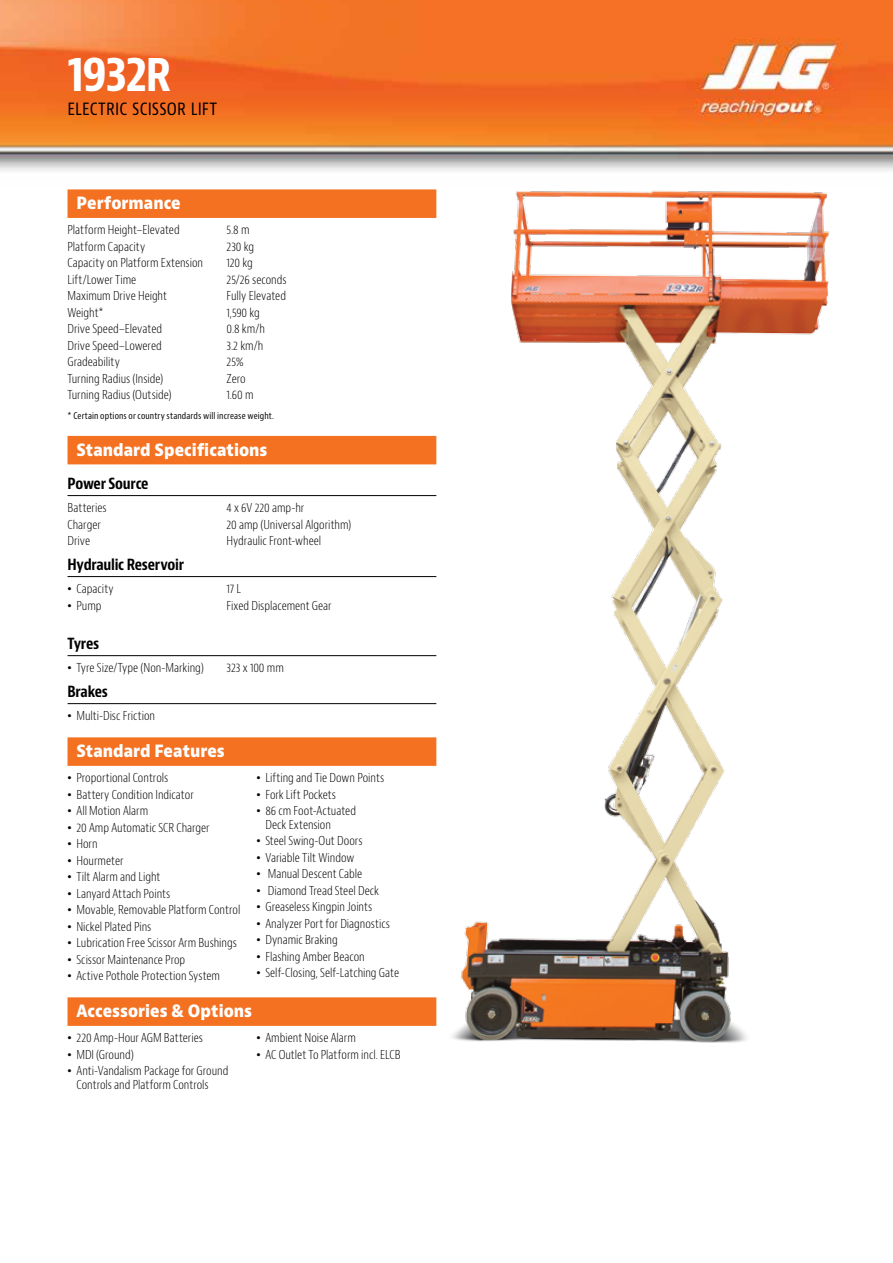
<style>
.page{position:relative;width:893px;height:1263px;background:#fff}
.page>*{position:absolute;margin:0;border:0;box-sizing:border-box;transform-origin:0 0}
.t1{font:700 condensed 48px "Bernino Sans";letter-spacing:-.035em;color:#fff}
.t2{font:condensed 18px "Bernino Sans";letter-spacing:.01em;color:#000}
.t3{font:800 16.5px "Bernino Sans";color:#fff;scale:.9 1}
.t4{font:700 condensed 15px "Bernino Sans";letter-spacing:-.015em;color:#000}
.t5{font:300 condensed 12px/13.5px "Bernino Sans";color:#000}
.t6{font:condensed 9px "Bernino Sans";letter-spacing:.01em;color:#000}
.s1{font-family:"Arial";font-weight:400;font-stretch:normal}
</style>
<div class="page">
<img style="left:0;top:0;width:893px;height:171px">
<div style="left:68px;top:189px;width:368px;height:29px;background:#f37121"></div>
<div style="left:68px;top:436px;width:368px;height:28px;background:#f37121"></div>
<hr style="left:68px;top:495px;width:368px;height:1px;background:#000">
<hr style="left:68px;top:576px;width:368px;height:1px;background:#000">
<hr style="left:68px;top:655px;width:368px;height:1px;background:#000">
<hr style="left:68px;top:703px;width:368px;height:1px;background:#000">
<div style="left:68px;top:737px;width:368px;height:29px;background:#f37121"></div>
<div style="left:68px;top:997px;width:368px;height:29px;background:#f37121"></div>
<img style="left:452px;top:190px;width:377px;height:853px">
<h1 class="t1" style="left:68px;top:44px;width:106px">1932R</h1>
<h2 class="t2" style="left:68px;top:97px;width:151px">ELECTRIC SCISSOR LIFT</h2>
<h3 class="t3" style="left:76px;top:192px;width:117px">Performance</h3>
<p class="t5" style="left:68px;top:223px;width:114px">Platform Height–Elevated</p>
<p class="t5" style="left:226px;top:223px;width:25px">5.8 m</p>
<p class="t5" style="left:68px;top:240px;width:79px">Platform Capacity</p>
<p class="t5" style="left:226px;top:240px;width:29px">230 kg</p>
<p class="t5" style="left:68px;top:256px;width:137px">Capacity on Platform Extension</p>
<p class="t5" style="left:226px;top:256px;width:28px">120 kg</p>
<p class="t5" style="left:68px;top:273px;width:70px">Lift/Lower Time</p>
<p class="t5" style="left:226px;top:273px;width:62px">25/26 seconds</p>
<p class="t5" style="left:68px;top:289px;width:101px">Maximum Drive Height</p>
<p class="t5" style="left:226px;top:289px;width:61px">Fully Elevated</p>
<p class="t5" style="left:68px;top:306px;width:38px">Weight*</p>
<p class="t5" style="left:226px;top:306px;width:35px">1,590 kg</p>
<p class="t5" style="left:68px;top:322px;width:96px">Drive Speed–Elevated</p>
<p class="t5" style="left:226px;top:322px;width:40px">0.8 km/h</p>
<p class="t5" style="left:68px;top:339px;width:96px">Drive Speed–Lowered</p>
<p class="t5" style="left:226px;top:339px;width:38px">3.2 km/h</p>
<p class="t5" style="left:68px;top:355px;width:54px">Gradeability</p>
<p class="t5" style="left:226px;top:355px;width:19px">25%</p>
<p class="t5" style="left:68px;top:372px;width:97px">Turning Radius (Inside)</p>
<p class="t5" style="left:226px;top:372px;width:21px">Zero</p>
<p class="t5" style="left:68px;top:388px;width:106px">Turning Radius (Outside)</p>
<p class="t5" style="left:226px;top:388px;width:29px">1.60 m</p>
<p class="t6" style="left:68px;top:410px;width:208px">* Certain options or country standards will increase weight.</p>
<h3 class="t3" style="left:76px;top:438px;width:214px">Standard Specifications</h3>
<p class="t4" style="left:68px;top:474px;width:83px">Power Source</p>
<p class="t5" style="left:68px;top:501px;width:41px">Batteries</p>
<p class="t5" style="left:226px;top:501px;width:79px">4 x 6V 220 amp-hr</p>
<p class="t5" style="left:68px;top:518px;width:35px">Charger</p>
<p class="t5" style="left:226px;top:518px;width:126px">20 amp (Universal Algorithm)</p>
<p class="t5" style="left:68px;top:534px;width:24px">Drive</p>
<p class="t5" style="left:226px;top:534px;width:96px">Hydraulic Front-wheel</p>
<p class="t4" style="left:68px;top:555px;width:118px">Hydraulic Reservoir</p>
<p class="t5" style="left:68px;top:582px;width:48px"><span class="s1">•</span> Capacity</p>
<p class="t5" style="left:227px;top:582px;width:16px">17 L</p>
<p class="t5" style="left:68px;top:599px;width:35px"><span class="s1">•</span> Pump</p>
<p class="t5" style="left:227px;top:599px;width:107px">Fixed Displacement Gear</p>
<p class="t4" style="left:68px;top:634px;width:33px">Tyres</p>
<p class="t5" style="left:68px;top:661px;width:138px"><span class="s1">•</span> Tyre Size/Type (Non-Marking)</p>
<p class="t5" style="left:227px;top:661px;width:59px">323 x 100 mm</p>
<p class="t4" style="left:68px;top:682px;width:42px">Brakes</p>
<p class="t5" style="left:68px;top:709px;width:89px"><span class="s1">•</span> Multi-Disc Friction</p>
<h3 class="t3" style="left:76px;top:740px;width:166px">Standard Features</h3>
<p class="t5" style="left:68px;top:771px;width:102px"><span class="s1">•</span> Proportional Controls</p>
<p class="t5" style="left:68px;top:788px;width:128px"><span class="s1">•</span> Battery Condition Indicator</p>
<p class="t5" style="left:68px;top:804px;width:82px"><span class="s1">•</span> All Motion Alarm</p>
<p class="t5" style="left:68px;top:821px;width:144px"><span class="s1">•</span> 20 Amp Automatic SCR Charger</p>
<p class="t5" style="left:68px;top:837px;width:32px"><span class="s1">•</span> Horn</p>
<p class="t5" style="left:68px;top:854px;width:57px"><span class="s1">•</span> Hourmeter</p>
<p class="t5" style="left:68px;top:870px;width:95px"><span class="s1">•</span> Tilt Alarm and Light</p>
<p class="t5" style="left:68px;top:887px;width:104px"><span class="s1">•</span> Lanyard Attach Points</p>
<p class="t5" style="left:68px;top:903px;width:174px"><span class="s1">•</span> Movable, Removable Platform Control</p>
<p class="t5" style="left:68px;top:920px;width:85px"><span class="s1">•</span> Nickel Plated Pins</p>
<p class="t5" style="left:68px;top:936px;width:171px"><span class="s1">•</span> Lubrication Free Scissor Arm Bushings</p>
<p class="t5" style="left:68px;top:953px;width:119px"><span class="s1">•</span> Scissor Maintenance Prop</p>
<p class="t5" style="left:68px;top:969px;width:154px"><span class="s1">•</span> Active Pothole Protection System</p>
<p class="t5" style="left:256px;top:771px;width:129px"><span class="s1">•</span> Lifting and Tie Down Points</p>
<p class="t5" style="left:256px;top:788px;width:81px"><span class="s1">•</span> Fork Lift Pockets</p>
<p class="t5" style="left:265px;top:804px;width:92px;text-indent:-9px"><span class="s1">•</span> 86 cm Foot-Actuated<br>Deck Extension</p>
<p class="t5" style="left:256px;top:834px;width:108px"><span class="s1">•</span> Steel Swing-Out Doors</p>
<p class="t5" style="left:256px;top:851px;width:99px"><span class="s1">•</span> Variable Tilt Window</p>
<p class="t5" style="left:256px;top:867px;width:107px"><span class="s1">•</span> Manual Descent Cable</p>
<p class="t5" style="left:256px;top:884px;width:124px"><span class="s1">•</span> Diamond Tread Steel Deck</p>
<p class="t5" style="left:256px;top:900px;width:117px"><span class="s1">•</span> Greaseless Kingpin Joints</p>
<p class="t5" style="left:256px;top:917px;width:135px"><span class="s1">•</span> Analyzer Port for Diagnostics</p>
<p class="t5" style="left:256px;top:933px;width:83px"><span class="s1">•</span> Dynamic Braking</p>
<p class="t5" style="left:256px;top:950px;width:110px"><span class="s1">•</span> Flashing Amber Beacon</p>
<p class="t5" style="left:256px;top:966px;width:144px"><span class="s1">•</span> Self-Closing, Self-Latching Gate</p>
<h3 class="t3" style="left:76px;top:1000px;width:197px">Accessories &amp; Options</h3>
<p class="t5" style="left:68px;top:1031px;width:137px"><span class="s1">•</span> 220 Amp-Hour AGM Batteries</p>
<p class="t5" style="left:68px;top:1048px;width:68px"><span class="s1">•</span> MDI (Ground)</p>
<p class="t5" style="left:77px;top:1064px;width:153px;text-indent:-9px"><span class="s1">•</span> Anti-Vandalism Package for Ground<br>Controls and Platform Controls</p>
<p class="t5" style="left:256px;top:1031px;width:101px"><span class="s1">•</span> Ambient Noise Alarm</p>
<p class="t5" style="left:256px;top:1048px;width:146px"><span class="s1">•</span> AC Outlet To Platform incl. ELCB</p>
</div>
